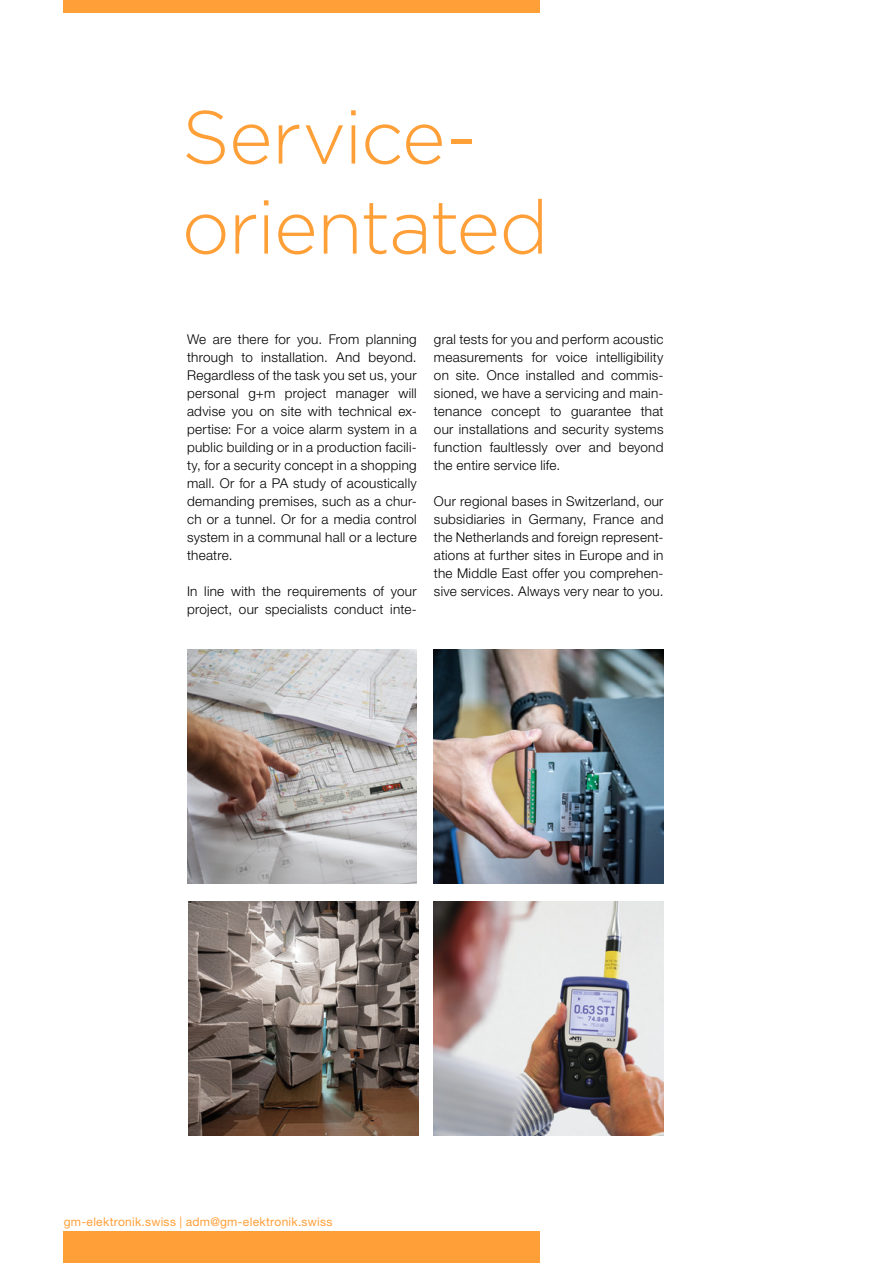
<style>
.page{position:relative;width:893px;height:1263px;background:#fff}
.page>*{position:absolute;margin:0;border:0;box-sizing:border-box;transform-origin:0 0}
.t1{font:300 75px/90px "Gotham";letter-spacing:-.02em;color:#ff9f38}
.t2{font:300 13.5px/18px "Helvetica Neue LT Std";letter-spacing:.02em;color:#000;text-align:justify}
.t3{font:12px "Helvetica Neue LT Std";letter-spacing:.02em;color:#ff9f38}
</style>
<div class="page">
<img style="left:434px;top:902px;width:229px;height:234px">
<img style="left:189px;top:902px;width:229px;height:234px">
<img style="left:187px;top:650px;width:230px;height:234px">
<img style="left:434px;top:650px;width:229px;height:234px">
<div style="left:64px;top:1231px;width:476px;height:32px;background:#ff9f38"></div>
<div style="left:64px;top:0;width:476px;height:13px;background:#ff9f38"></div>
<h1 class="t1" style="left:182px;top:91px;width:368px">Service&shy;orientated</h1>
<p class="t2" style="left:187px;top:329px;width:231px">We are there for you. From planning through to installation. And beyond.<br>Regardless of the task you set us, your personal g+m project manager will advise you on site with technical ex&shy;pertise: For a voice alarm system in a public building or in a production facili&shy;ty, for a security concept in a shopping mall. Or for a PA study of acoustically demanding premises, such as a chur&shy;ch or a tunnel. Or for a media control system in a communal hall or a lecture theatre.</p>
<p class="t2" style="left:187px;top:581px;width:231px">In line with the requirements of your project, our specialists conduct inte-</p>
<p class="t2" style="left:434px;top:329px;width:231px">gral tests for you and perform acoustic measurements for voice intelligibility on site. Once installed and commis&shy;sioned, we have a servicing and main&shy;tenance concept to guarantee that our installations and security systems function faultlessly over and beyond the entire service life.</p>
<p class="t2" style="left:434px;top:491px;width:231px">Our regional bases in Switzerland, our subsidiaries in Germany, France and the Netherlands and foreign represent&shy;ations at further sites in Europe and in the Middle East offer you comprehen&shy;sive services. Always very near to you.</p>
<p class="t3" style="left:64px;top:1214px;width:270px">gm-elektronik.swiss | adm@gm-elektronik.swiss</p>
</div>
